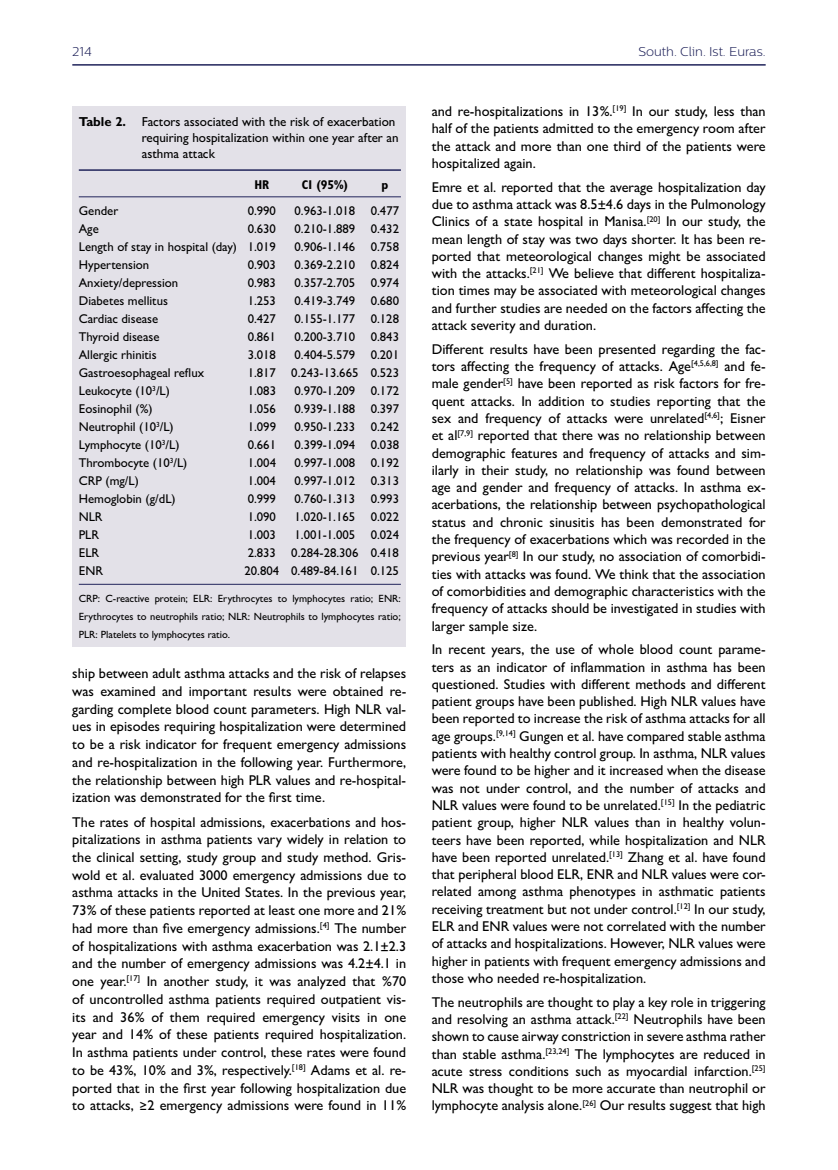
<style>
.page{position:relative;width:838px;height:1170px;background:#fff}
.page>*{position:absolute;margin:0;border:0;box-sizing:border-box;transform-origin:0 0}
.t1{font:500 14.25px/17.2px "Gill Sans MT Pro";color:#000;text-align:justify}
.t2{font:500 13.05px/15.6px "Gill Sans MT Pro";color:#000}
.t3{font:500 12.75px "Gill Sans MT Pro";color:#000}
.t4{font:300 12.75px "Centrale Sans";color:#21245b}
.t5{font:700 condensed 12.75px "Gill Sans MT Pro";color:#000}
.t6{font:500 10.5px/18px "Gill Sans MT Pro";color:#000;text-align:justify}
.s1{font-weight:700}
</style>
<div class="page">
<hr style="left:72px;top:64px;width:693px;height:2px;background:#21245b">
<div style="left:72px;top:106px;width:334px;height:541px;background:#e3e1e8"></div>
<hr style="left:79px;top:169px;width:322px;height:2px;background:#21245b">
<hr style="left:79px;top:196px;width:322px;height:1px;background:#21245b">
<hr style="left:79px;top:584px;width:322px;height:1px;background:#21245b">
<p class="t4" style="left:72px;top:45px;width:21px">214</p>
<p class="t4" style="left:638px;top:45px;width:129px">South. Clin. Ist. Euras.</p>
<p class="t2" style="left:142px;top:114px;width:258px;text-indent:-63px"><span class="s1">Table 2.</span> Factors associated with the risk of exacerbation requiring hospitalization within one year after an asthma attack</p>
<p class="t5" style="left:254px;top:177px;width:16px">HR</p>
<p class="t5" style="left:302px;top:177px;width:48px">CI (95%)</p>
<p class="t5" style="left:381px;top:177px;width:8px">p</p>
<p class="t3" style="left:79px;top:203px;width:41px">Gender</p>
<p class="t3" style="left:248px;top:203px;width:30px">0.990</p>
<p class="t3" style="left:294px;top:203px;width:106px">0.963-1.018 0.477</p>
<p class="t3" style="left:79px;top:221px;width:22px">Age</p>
<p class="t3" style="left:248px;top:221px;width:30px">0.630</p>
<p class="t3" style="left:294px;top:221px;width:106px">0.210-1.889 0.432</p>
<p class="t3" style="left:79px;top:239px;width:199px">Length of stay in hospital (day) 1.019</p>
<p class="t3" style="left:294px;top:239px;width:106px">0.906-1.146 0.758</p>
<p class="t3" style="left:79px;top:257px;width:72px">Hypertension</p>
<p class="t3" style="left:248px;top:257px;width:30px">0.903</p>
<p class="t3" style="left:294px;top:257px;width:106px">0.369-2.210 0.824</p>
<p class="t3" style="left:79px;top:275px;width:101px">Anxiety/depression</p>
<p class="t3" style="left:248px;top:275px;width:30px">0.983</p>
<p class="t3" style="left:294px;top:275px;width:106px">0.357-2.705 0.974</p>
<p class="t3" style="left:79px;top:293px;width:91px">Diabetes mellitus</p>
<p class="t3" style="left:248px;top:293px;width:30px">1.253</p>
<p class="t3" style="left:294px;top:293px;width:106px">0.419-3.749 0.680</p>
<p class="t3" style="left:79px;top:311px;width:81px">Cardiac disease</p>
<p class="t3" style="left:248px;top:311px;width:30px">0.427</p>
<p class="t3" style="left:294px;top:311px;width:106px">0.155-1.177 0.128</p>
<p class="t3" style="left:79px;top:329px;width:82px">Thyroid disease</p>
<p class="t3" style="left:248px;top:329px;width:30px">0.861</p>
<p class="t3" style="left:294px;top:329px;width:106px">0.200-3.710 0.843</p>
<p class="t3" style="left:79px;top:347px;width:79px">Allergic rhinitis</p>
<p class="t3" style="left:248px;top:347px;width:30px">3.018</p>
<p class="t3" style="left:294px;top:347px;width:106px">0.404-5.579 0.201</p>
<p class="t3" style="left:79px;top:365px;width:127px">Gastroesophageal reflux</p>
<p class="t3" style="left:248px;top:365px;width:153px">1.817 0.243-13.665 0.523</p>
<p class="t3" style="left:79px;top:383px;width:93px">Leukocyte (10<sup>3</sup>/L)</p>
<p class="t3" style="left:248px;top:383px;width:30px">1.083</p>
<p class="t3" style="left:294px;top:383px;width:106px">0.970-1.209 0.172</p>
<p class="t3" style="left:79px;top:401px;width:75px">Eosinophil (%)</p>
<p class="t3" style="left:248px;top:401px;width:30px">1.056</p>
<p class="t3" style="left:294px;top:401px;width:106px">0.939-1.188 0.397</p>
<p class="t3" style="left:79px;top:419px;width:96px">Neutrophil (10<sup>3</sup>/L)</p>
<p class="t3" style="left:248px;top:419px;width:30px">1.099</p>
<p class="t3" style="left:294px;top:419px;width:106px">0.950-1.233 0.242</p>
<p class="t3" style="left:79px;top:437px;width:102px">Lymphocyte (10<sup>3</sup>/L)</p>
<p class="t3" style="left:248px;top:437px;width:30px">0.661</p>
<p class="t3" style="left:294px;top:437px;width:106px">0.399-1.094 0.038</p>
<p class="t3" style="left:79px;top:455px;width:110px">Thrombocyte (10<sup>3</sup>/L)</p>
<p class="t3" style="left:248px;top:455px;width:30px">1.004</p>
<p class="t3" style="left:294px;top:455px;width:106px">0.997-1.008 0.192</p>
<p class="t3" style="left:79px;top:473px;width:62px">CRP (mg/L)</p>
<p class="t3" style="left:248px;top:473px;width:30px">1.004</p>
<p class="t3" style="left:294px;top:473px;width:106px">0.997-1.012 0.313</p>
<p class="t3" style="left:79px;top:491px;width:98px">Hemoglobin (g/dL)</p>
<p class="t3" style="left:248px;top:491px;width:30px">0.999</p>
<p class="t3" style="left:294px;top:491px;width:106px">0.760-1.313 0.993</p>
<p class="t3" style="left:79px;top:509px;width:25px">NLR</p>
<p class="t3" style="left:248px;top:509px;width:30px">1.090</p>
<p class="t3" style="left:294px;top:509px;width:106px">1.020-1.165 0.022</p>
<p class="t3" style="left:79px;top:527px;width:22px">PLR</p>
<p class="t3" style="left:248px;top:527px;width:30px">1.003</p>
<p class="t3" style="left:294px;top:527px;width:106px">1.001-1.005 0.024</p>
<p class="t3" style="left:79px;top:545px;width:22px">ELR</p>
<p class="t3" style="left:248px;top:545px;width:153px">2.833 0.284-28.306 0.418</p>
<p class="t3" style="left:79px;top:563px;width:26px">ENR</p>
<p class="t3" style="left:244px;top:563px;width:156px">20.804 0.489-84.161 0.125</p>
<p class="t6" style="left:79px;top:589px;width:323px">CRP: C-reactive protein; ELR: Erythrocytes to lymphocytes ratio; ENR:<br>Erythrocytes to neutrophils ratio; NLR: Neutrophils to lymphocytes ratio; PLR: Platelets to lymphocytes ratio.</p>
<p class="t1" style="left:72px;top:664px;width:335px;line-height:17.7px">ship between adult asthma attacks and the risk of relapses was examined and important results were obtained re&shy;garding complete blood count parameters. High NLR val&shy;ues in episodes requiring hospitalization were determined to be a risk indicator for frequent emergency admissions and re-hospitalization in the following year. Furthermore, the relationship between high PLR values and re-hospital&shy;ization was demonstrated for the first time.</p>
<p class="t1" style="left:72px;top:812px;width:335px;line-height:17.7px">The rates of hospital admissions, exacerbations and hos&shy;pitalizations in asthma patients vary widely in relation to the clinical setting, study group and study method. Gris&shy;wold et al. evaluated 3000 emergency admissions due to asthma attacks in the United States. In the previous year, 73% of these patients reported at least one more and 21% had more than five emergency admissions.<sup>[4]</sup> The number of hospitalizations with asthma exacerbation was 2.1±2.3 and the number of emergency admissions was 4.2±4.1 in one year.<sup>[17]</sup> In another study, it was analyzed that %70 of uncontrolled asthma patients required outpatient vis&shy;its and 36% of them required emergency visits in one year and 14% of these patients required hospitalization.<br>In asthma patients under control, these rates were found to be 43%, 10% and 3%, respectively.<sup>[18]</sup> Adams et al. re&shy;ported that in the first year following hospitalization due to attacks, ≥2 emergency admissions were found in 11%</p>
<p class="t1" style="left:432px;top:102px;width:335px">and re-hospitalizations in 13%.<sup>[19]</sup> In our study, less than half of the patients admitted to the emergency room after the attack and more than one third of the patients were hospitalized again.</p>
<p class="t1" style="left:432px;top:178px;width:335px">Emre et al. reported that the average hospitalization day due to asthma attack was 8.5±4.6 days in the Pulmonology Clinics of a state hospital in Manisa.<sup>[20]</sup> In our study, the mean length of stay was two days shorter. It has been re&shy;ported that meteorological changes might be associated with the attacks.<sup>[21]</sup> We believe that different hospitaliza&shy;tion times may be associated with meteorological changes and further studies are needed on the factors affecting the attack severity and duration.</p>
<p class="t1" style="left:432px;top:340px;width:335px">Different results have been presented regarding the fac&shy;tors affecting the frequency of attacks. Age<sup>[4,5,6,8]</sup> and fe&shy;male gender<sup>[5]</sup> have been reported as risk factors for fre&shy;quent attacks. In addition to studies reporting that the sex and frequency of attacks were unrelated<sup>[4,6]</sup>; Eisner et al<sup>[7,9]</sup> reported that there was no relationship between demographic features and frequency of attacks and sim&shy;ilarly in their study, no relationship was found between age and gender and frequency of attacks. In asthma ex&shy;acerbations, the relationship between psychopathological status and chronic sinusitis has been demonstrated for the frequency of exacerbations which was recorded in the previous year<sup>[8]</sup> In our study, no association of comorbidi&shy;ties with attacks was found. We think that the association of comorbidities and demographic characteristics with the frequency of attacks should be investigated in studies with larger sample size.</p>
<p class="t1" style="left:432px;top:640px;width:335px">In recent years, the use of whole blood count parame&shy;ters as an indicator of inflammation in asthma has been questioned. Studies with different methods and different patient groups have been published. High NLR values have been reported to increase the risk of asthma attacks for all age groups.<sup>[9,14]</sup> Gungen et al. have compared stable asthma patients with healthy control group. In asthma, NLR values were found to be higher and it increased when the disease was not under control, and the number of attacks and NLR values were found to be unrelated.<sup>[15]</sup> In the pediatric patient group, higher NLR values than in healthy volun&shy;teers have been reported, while hospitalization and NLR have been reported unrelated.<sup>[13]</sup> Zhang et al. have found that peripheral blood ELR, ENR and NLR values were cor&shy;related among asthma phenotypes in asthmatic patients receiving treatment but not under control.<sup>[12]</sup> In our study, ELR and ENR values were not correlated with the number of attacks and hospitalizations. However, NLR values were higher in patients with frequent emergency admissions and those who needed re-hospitalization.</p>
<p class="t1" style="left:432px;top:992px;width:335px">The neutrophils are thought to play a key role in triggering and resolving an asthma attack.<sup>[22]</sup> Neutrophils have been shown to cause airway constriction in severe asthma rather than stable asthma.<sup>[23,24]</sup> The lymphocytes are reduced in acute stress conditions such as myocardial infarction.<sup>[25] </sup>NLR was thought to be more accurate than neutrophil or lymphocyte analysis alone.<sup>[26]</sup> Our results suggest that high</p>
</div>
